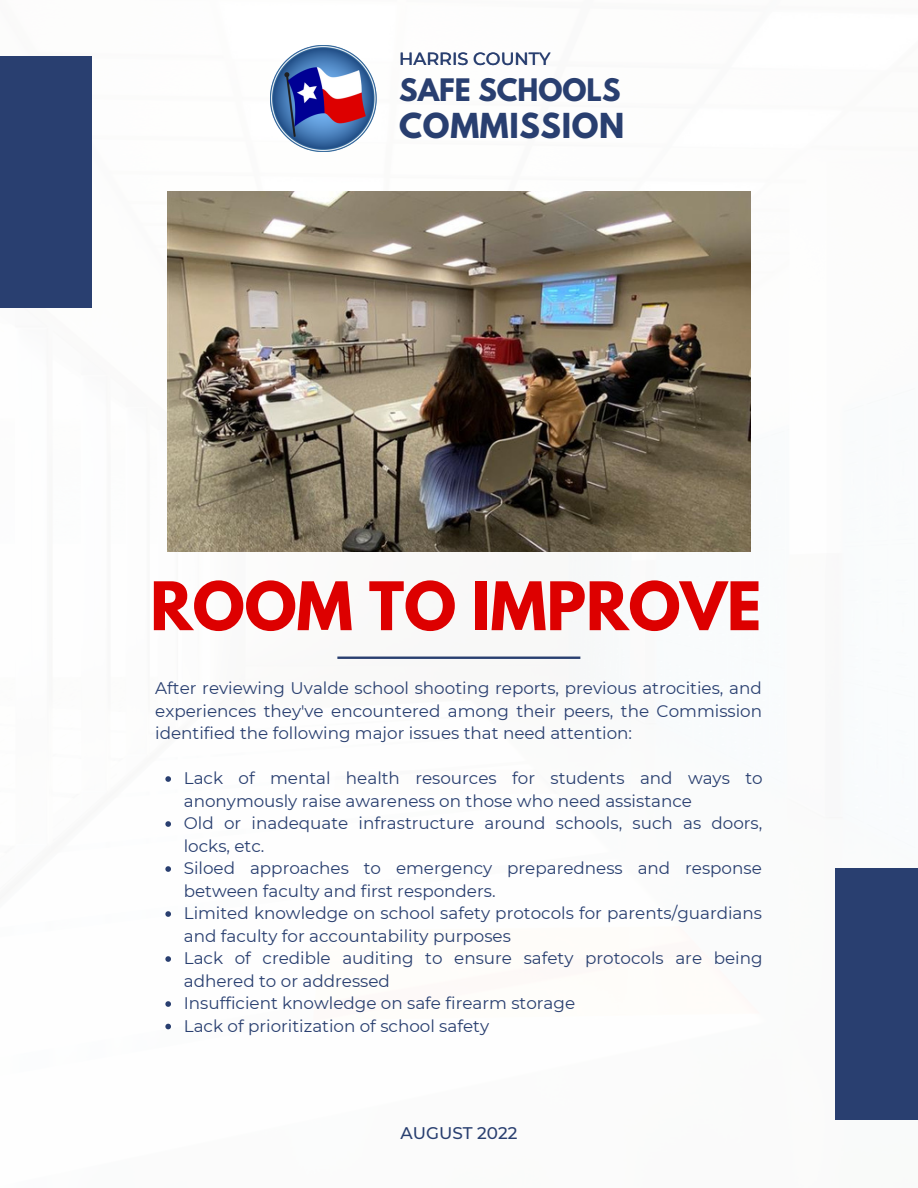
<style>
.page{position:relative;width:918px;height:1188px;background:#fff}
.page>*{position:absolute;margin:0;border:0;box-sizing:border-box;transform-origin:0 0}
.t1{font:700 59.25px "League Spartan";color:#d00}
.t2{font:700 30.45px "League Spartan";letter-spacing:.02em;color:#293f70}
.t3{font:700 27.45px "League Spartan";color:#293f70}
.t4{font:500 17.55px "Montserrat";color:#293f70}
.t5{font:16.8px/22.5px "Montserrat";color:#293f70}
.t6{font:500 16.8px "Montserrat";color:#293f70}
</style>
<div class="page">
<div style="left:835px;top:868px;width:83px;height:252px;background:#293f70"></div>
<img style="left:271px;top:46px;width:106px;height:105px">
<svg style="left:165px;top:776px;width:6px;height:6px"></svg>
<svg style="left:165px;top:821px;width:6px;height:6px"></svg>
<svg style="left:165px;top:866px;width:6px;height:6px"></svg>
<svg style="left:165px;top:911px;width:6px;height:6px"></svg>
<svg style="left:165px;top:956px;width:6px;height:6px"></svg>
<svg style="left:165px;top:1001px;width:6px;height:6px"></svg>
<svg style="left:165px;top:1024px;width:6px;height:5px"></svg>
<img style="left:168px;top:192px;width:582px;height:360px">
<hr style="left:337px;top:657px;width:243px;height:2px;background:#293f70">
<div style="left:0;top:56px;width:92px;height:252px;background:#293f70"></div>
<p class="t4" style="left:399px;top:48px;width:153px">HARRIS COUNTY</p>
<h3 class="t3" style="left:399px;top:76px;width:223px">SAFE SCHOOLS</h3>
<h2 class="t2" style="left:399px;top:110px;width:227px">COMMISSION</h2>
<h1 class="t1" style="left:150px;top:577px;width:613px">ROOM TO IMPROVE</h1>
<p class="t5" style="left:155px;top:677px;width:608px;text-align:justify">After reviewing Uvalde school shooting reports, previous atrocities, and experiences they've encountered among their peers, the Commission identified the following major issues that need attention:</p>
<p class="t5" style="left:184px;top:767px;width:580px">Lack of mental health resources for students and ways to anonymously raise awareness on those who need assistance<br>Old or inadequate infrastructure around schools, such as doors, locks, etc.<br>Siloed approaches to emergency preparedness and response between faculty and first responders.<br>Limited knowledge on school safety protocols for parents/guardians and faculty for accountability purposes<br>Lack of credible auditing to ensure safety protocols are being adhered to or addressed<br>Insufficient knowledge on safe firearm storage<br>Lack of prioritization of school safety</p>
<p class="t6" style="left:401px;top:1123px;width:118px">AUGUST 2022</p>
</div>
